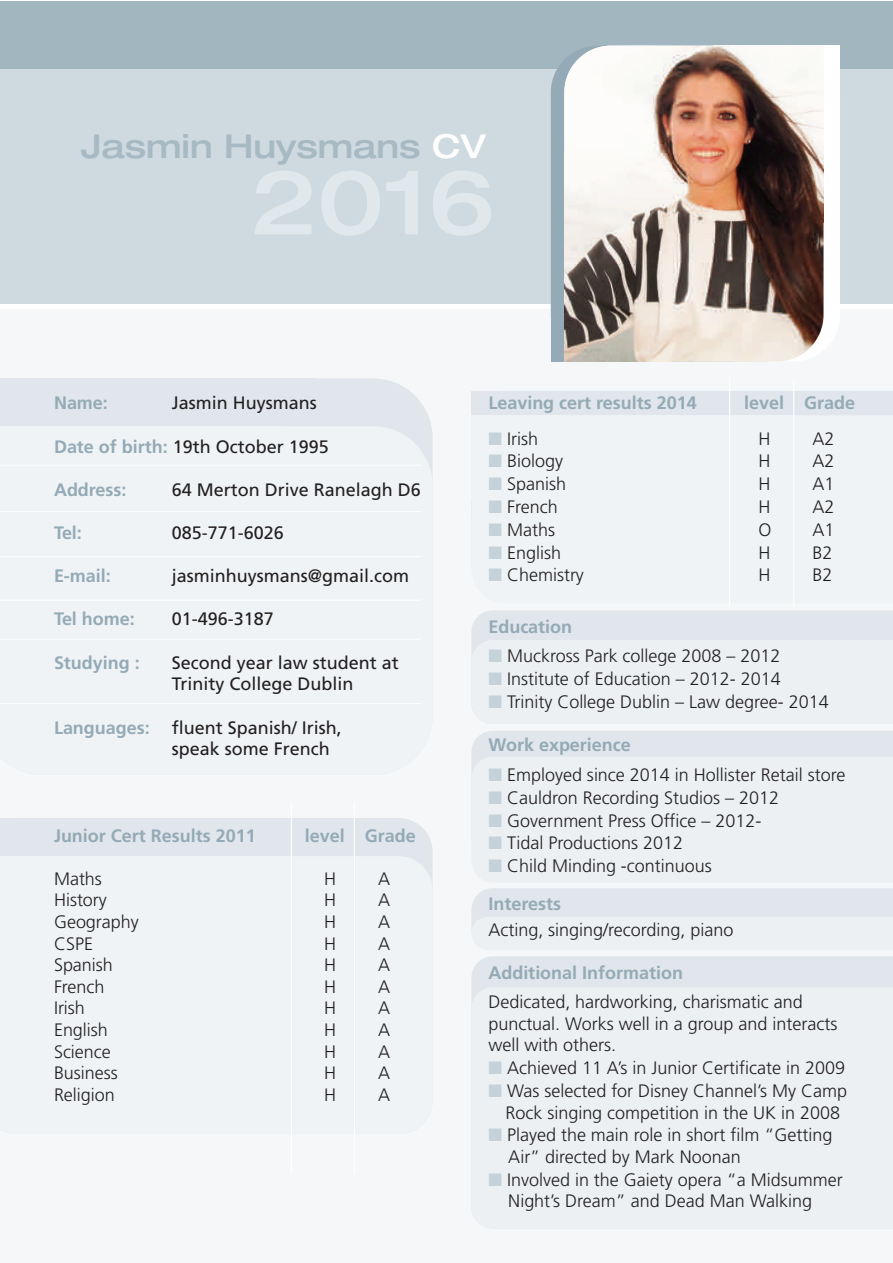
<style>
.page{position:relative;width:893px;height:1263px;background:#fff}
.page>*{position:absolute;margin:0;border:0;box-sizing:border-box;transform-origin:0 0}
.t1{font:500 expanded 33px "Helvetica Neue";color:#a7bac4}
.t2{font:300 18px/21.6px "Frutiger";color:#231f20}
.t3{font:18px/21.6px "Frutiger";color:#231f20}
.t4{font:700 18px "Frutiger";color:#94aab6}
.s1{color:#fff}
.s2{font-weight:700;color:#94aab6}
.s3{color:#c6d2d9}
</style>
<div class="page">
<div style="left:0;top:309px;width:892px;height:954px;background:#f5f7f8"></div>
<div style="left:0;top:1px;width:892px;height:169px;background:#a2b6c0"></div>
<div style="left:0;top:378px;width:431px;height:48px;background:#e0e6eb"></div>
<svg style="left:374px;top:426px;width:59px;height:56px"></svg>
<div style="left:0;top:426px;width:282px;height:151px;background:#eff3f5"></div>
<div style="left:0;top:818px;width:433px;height:38px;background:#e0e6eb"></div>
<div style="left:0;top:856px;width:282px;height:120px;background:#eff3f5"></div>
<div style="left:471px;top:391px;width:421px;height:24px;background:#e0e6eb"></div>
<div style="left:471px;top:610px;width:421px;height:30px;background:#e0e6eb"></div>
<div style="left:471px;top:731px;width:421px;height:26px;background:#e0e6eb"></div>
<svg style="left:471px;top:888px;width:421px;height:43px"></svg>
<div style="left:471px;top:956px;width:421px;height:31px;background:#e0e6eb"></div>
<div style="left:471px;top:987px;width:421px;height:241px;background:#ecf0f3"></div>
<div style="left:471px;top:415px;width:319px;height:86px;background:#eff3f5"></div>
<div style="left:0;top:69px;width:892px;height:235px;background:#cfd9e0"></div>
<div style="left:581px;top:46px;width:259px;height:316px;background:#fff;border-radius:47px"></div>
<div style="left:686px;top:46px;width:154px;height:211px;background:#fff"></div>
<div style="left:551px;top:123px;width:180px;height:239px;background:#94aab6"></div>
<svg style="left:255px;top:171px;width:236px;height:65px"></svg>
<hr style="left:0;top:465px;width:421px;height:1px;background:#fff">
<hr style="left:0;top:511px;width:421px;height:1px;background:#fff">
<hr style="left:0;top:556px;width:421px;height:1px;background:#fff">
<hr style="left:0;top:600px;width:421px;height:1px;background:#fff">
<hr style="left:0;top:639px;width:421px;height:1px;background:#fff">
<hr style="left:0;top:703px;width:421px;height:1px;background:#fff">
<hr style="left:291px;top:803px;width:1px;height:371px;background:#fff">
<hr style="left:729px;top:377px;width:1px;height:228px;background:#fff">
<hr style="left:793px;top:379px;width:1px;height:227px;background:#fff">
<hr style="left:354px;top:803px;width:1px;height:371px;background:#fff">
<img style="left:564px;top:46px;width:259px;height:316px;border-radius:47px">
<img style="left:564px;top:153px;width:108px;height:209px">
<img style="left:714px;top:46px;width:109px;height:177px">
<h1 class="t1" style="left:81px;top:126px;width:406px">Jasmin Huysmans <span class="s1">CV</span></h1>
<p class="t4" style="left:54px;top:393px;width:55px">Name:</p>
<p class="t3" style="left:172px;top:392px;width:146px">Jasmin Huysmans</p>
<p class="t3" style="left:54px;top:435px;width:276px"><span class="s2">Date of birth:</span> 19th October 1995</p>
<p class="t4" style="left:54px;top:479px;width:74px">Address:</p>
<p class="t3" style="left:172px;top:479px;width:250px">64 Merton Drive Ranelagh D6</p>
<p class="t4" style="left:54px;top:522px;width:29px">Tel:</p>
<p class="t3" style="left:172px;top:522px;width:113px">085-771-6026</p>
<p class="t4" style="left:54px;top:565px;width:58px">E-mail:</p>
<p class="t3" style="left:172px;top:565px;width:239px">jasminhuysmans@gmail.com</p>
<p class="t4" style="left:54px;top:609px;width:82px">Tel home:</p>
<p class="t3" style="left:172px;top:608px;width:103px">01-496-3187</p>
<p class="t4" style="left:54px;top:652px;width:87px">Studying :</p>
<p class="t3" style="left:172px;top:651px;width:228px">Second year law student at<br>Trinity College Dublin</p>
<p class="t3" style="left:172px;top:716px;width:171px;text-indent:-118px"><span class="s2">Languages:</span> fluent Spanish/ Irish, speak some French</p>
<p class="t4" style="left:54px;top:825px;width:203px">Junior Cert Results 2011</p>
<p class="t4" style="left:305px;top:825px;width:112px">level Grade</p>
<p class="t2" style="left:54px;top:868px;width:49px">Maths</p>
<p class="t2" style="left:324px;top:868px;width:14px">H</p>
<p class="t2" style="left:378px;top:868px;width:14px">A</p>
<p class="t2" style="left:54px;top:889px;width:54px">History</p>
<p class="t2" style="left:324px;top:889px;width:14px">H</p>
<p class="t2" style="left:378px;top:889px;width:14px">A</p>
<p class="t2" style="left:54px;top:911px;width:86px">Geography</p>
<p class="t2" style="left:324px;top:911px;width:14px">H</p>
<p class="t2" style="left:378px;top:911px;width:14px">A</p>
<p class="t2" style="left:54px;top:932px;width:41px">CSPE</p>
<p class="t2" style="left:324px;top:932px;width:14px">H</p>
<p class="t2" style="left:378px;top:932px;width:14px">A</p>
<p class="t2" style="left:54px;top:954px;width:60px">Spanish</p>
<p class="t2" style="left:324px;top:954px;width:14px">H</p>
<p class="t2" style="left:378px;top:954px;width:14px">A</p>
<p class="t2" style="left:54px;top:976px;width:52px">French</p>
<p class="t2" style="left:324px;top:976px;width:14px">H</p>
<p class="t2" style="left:378px;top:976px;width:14px">A</p>
<p class="t2" style="left:54px;top:997px;width:32px">Irish</p>
<p class="t2" style="left:324px;top:997px;width:14px">H</p>
<p class="t2" style="left:378px;top:997px;width:14px">A</p>
<p class="t2" style="left:54px;top:1019px;width:55px">English</p>
<p class="t2" style="left:324px;top:1019px;width:14px">H</p>
<p class="t2" style="left:378px;top:1019px;width:14px">A</p>
<p class="t2" style="left:54px;top:1040px;width:58px">Science</p>
<p class="t2" style="left:324px;top:1040px;width:14px">H</p>
<p class="t2" style="left:378px;top:1040px;width:14px">A</p>
<p class="t2" style="left:54px;top:1062px;width:65px">Business</p>
<p class="t2" style="left:324px;top:1062px;width:14px">H</p>
<p class="t2" style="left:378px;top:1062px;width:14px">A</p>
<p class="t2" style="left:54px;top:1084px;width:62px">Religion</p>
<p class="t2" style="left:324px;top:1084px;width:14px">H</p>
<p class="t2" style="left:378px;top:1084px;width:14px">A</p>
<p class="t4" style="left:488px;top:393px;width:210px">Leaving cert results 2014</p>
<p class="t4" style="left:744px;top:393px;width:112px">level Grade</p>
<p class="t2" style="left:488px;top:427px;width:51px"><span class="s3">■</span> Irish</p>
<p class="t2" style="left:758px;top:427px;width:14px">H</p>
<p class="t2" style="left:812px;top:427px;width:24px">A2</p>
<p class="t2" style="left:488px;top:450px;width:76px"><span class="s3">■</span> Biology</p>
<p class="t2" style="left:758px;top:450px;width:14px">H</p>
<p class="t2" style="left:812px;top:450px;width:24px">A2</p>
<p class="t2" style="left:488px;top:473px;width:79px"><span class="s3">■</span> Spanish</p>
<p class="t2" style="left:758px;top:473px;width:14px">H</p>
<p class="t2" style="left:812px;top:473px;width:24px">A1</p>
<p class="t2" style="left:488px;top:496px;width:71px"><span class="s3">■</span> French</p>
<p class="t2" style="left:758px;top:496px;width:14px">H</p>
<p class="t2" style="left:812px;top:496px;width:24px">A2</p>
<p class="t2" style="left:488px;top:519px;width:68px"><span class="s3">■</span> Maths</p>
<p class="t2" style="left:758px;top:519px;width:14px">O</p>
<p class="t2" style="left:812px;top:519px;width:24px">A1</p>
<p class="t2" style="left:488px;top:541px;width:74px"><span class="s3">■</span> English</p>
<p class="t2" style="left:758px;top:541px;width:14px">H</p>
<p class="t2" style="left:812px;top:541px;width:21px">B2</p>
<p class="t2" style="left:488px;top:564px;width:97px"><span class="s3">■</span> Chemistry</p>
<p class="t2" style="left:758px;top:564px;width:14px">H</p>
<p class="t2" style="left:812px;top:564px;width:21px">B2</p>
<p class="t4" style="left:488px;top:616px;width:85px">Education</p>
<p class="t2" style="left:488px;top:645px;width:294px"><span class="s3">■</span> Muckross Park college 2008 – 2012</p>
<p class="t2" style="left:488px;top:668px;width:294px"><span class="s3">■</span> Institute of Education – 2012- 2014</p>
<p class="t2" style="left:488px;top:690px;width:342px"><span class="s3">■</span> Trinity College Dublin – Law degree- 2014</p>
<p class="t4" style="left:488px;top:734px;width:144px">Work experience</p>
<p class="t2" style="left:488px;top:764px;width:358px"><span class="s3">■</span> Employed since 2014 in Hollister Retail store</p>
<p class="t2" style="left:488px;top:787px;width:292px"><span class="s3">■</span> Cauldron Recording Studios – 2012</p>
<p class="t2" style="left:488px;top:809px;width:275px"><span class="s3">■</span> Government Press Office – 2012-</p>
<p class="t2" style="left:488px;top:832px;width:196px"><span class="s3">■</span> Tidal Productions 2012</p>
<p class="t2" style="left:488px;top:847px;width:225px;line-height:38.1px"><span class="s3">■</span> Child Minding -continuous<br><span class="s2">Interests</span></p>
<p class="t2" style="left:488px;top:919px;width:247px">Acting, singing/recording, piano</p>
<p class="t4" style="left:488px;top:962px;width:196px">Additional Information</p>
<p class="t2" style="left:488px;top:991px;width:350px">Dedicated, hardworking, charismatic and punctual. Works well in a group and interacts well with others.</p>
<p class="t2" style="left:488px;top:1057px;width:358px"><span class="s3">■</span> Achieved 11 A’s in Junior Certificate in 2009</p>
<p class="t2" style="left:488px;top:1080px;width:360px;text-align:center"><span class="s3">■</span> Was selected for Disney Channel’s My Camp<br>Rock singing competition in the UK in 2008</p>
<p class="t2" style="left:508px;top:1124px;width:325px;text-indent:-20px"><span class="s3">■</span> Played the main role in short film “Getting<br>Air” directed by Mark Noonan</p>
<p class="t2" style="left:488px;top:1169px;width:356px;text-align:center"><span class="s3">■</span> Involved in the Gaiety opera “a Midsummer<br>Night’s Dream” and Dead Man Walking</p>
</div>
